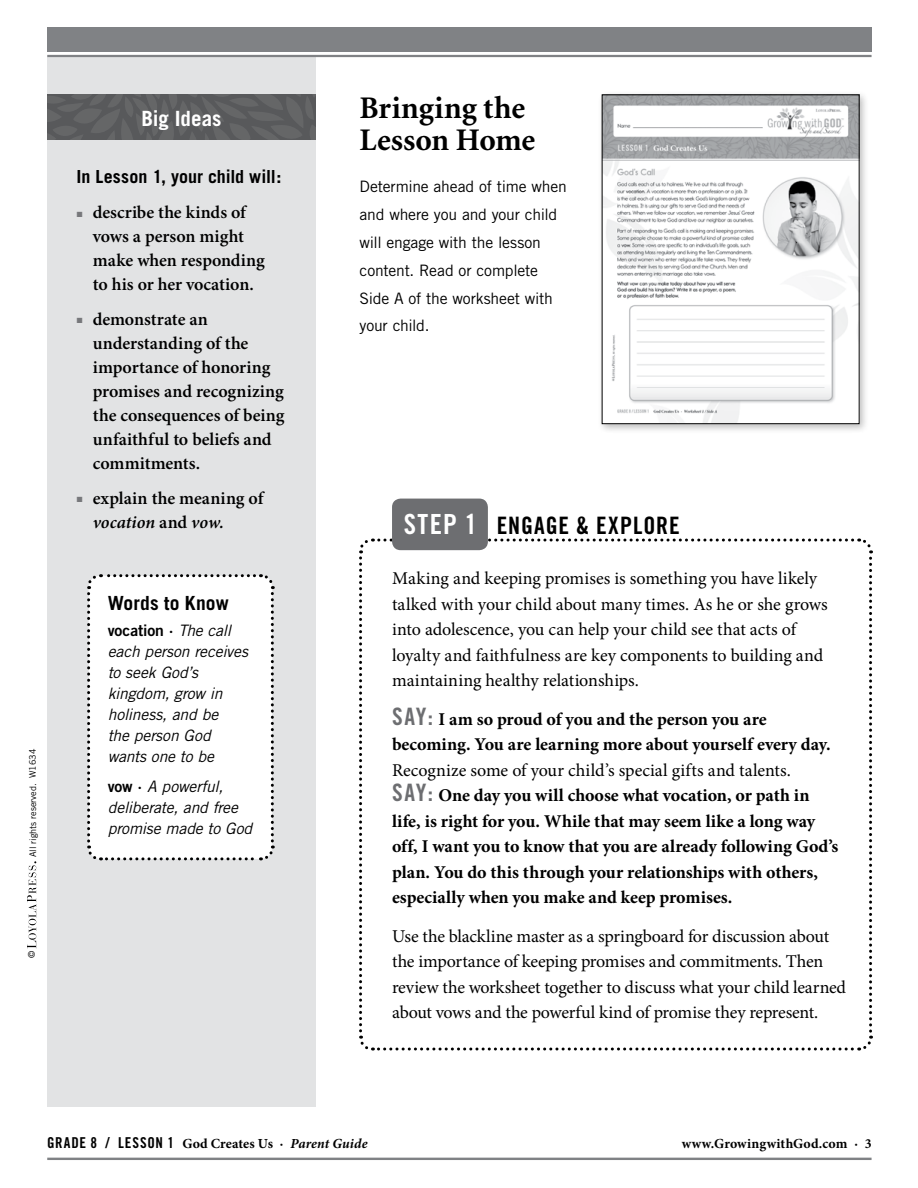
<style>
.page{position:relative;width:918px;height:1188px;background:#fff}
.page>*{position:absolute;margin:0;border:0;box-sizing:border-box;transform-origin:0 0}
.t1{font:700 31.5px/31.5px "Minion";color:#000}
.t2{font:24px "Trade Gothic Bold Cond Twenty";letter-spacing:.04em;color:#000}
.t3{font:700 21px "Trade Gothic";letter-spacing:-.005em;color:#fff}
.t4{font:700 19.5px "Trade Gothic";letter-spacing:.005em;color:#000}
.t5{font:18px/25.5px "Minion Pro";letter-spacing:-.01em;color:#000}
.t6{font:700 18px/25.5px "Minion Pro";letter-spacing:-.005em;color:#000}
.t7{font:600 18px/24px "Minion Pro";color:#000}
.t8{font:700 18px "Trade Gothic";color:#000}
.t9{font:italic 15.75px/21px "Trade Gothic";letter-spacing:-.01em;color:#000}
.t10{font:15.75px/27.8px "Trade Gothic";letter-spacing:-.01em;color:#000}
.t11{font:15.75px "Trade Gothic Bold Two";letter-spacing:-.01em;color:#000}
.t12{font:15px "Trade Gothic Bold Cond Twenty";letter-spacing:.06em;color:#000}
.t13{font:700 13.8px "Minion Pro";letter-spacing:.01em;color:#000}
.t14{font:9.15px "Trade Gothic";color:#000}
.s1{font-size:9px}
.s2{color:#77787b}
.s3{font-style:italic}
.s4{font-family:"Trade Gothic";font-style:italic}
.s5{font-family:"Trade Gothic Bold Two";font-style:normal}
.s6{font-size:27.75px;color:#fff}
.s7{font-family:"Trade Gothic Bold Cond Twenty";font-weight:400;font-size:24px;color:#6d6e71}
.s8{font-weight:400}
.s9{font-family:"Minion Pro";font-weight:700;font-size:13.8px}
.s10{font-family:"Minion Pro";font-weight:700;font-style:italic;font-size:13.8px}
</style>
<div class="page">
<div style="left:47px;top:57px;width:269px;height:1050px;background:#e2e3e4"></div>
<hr style="left:47px;top:55px;width:825px;height:2px;background:#808285">
<div style="left:47px;top:27px;width:825px;height:24px;background:#808285"></div>
<hr style="left:47px;top:1158px;width:825px;height:2px;background:#808285">
<svg style="left:27px;top:861px;width:9px;height:87px"></svg>
<svg style="left:47px;top:94px;width:269px;height:46px;background:#5e5f60"></svg>
<svg style="left:359px;top:538px;width:514px;height:513px"></svg>
<div style="left:87px;top:574px;width:188px;height:287px;background:#fff"></div>
<div style="left:392px;top:499px;width:96px;height:51px;background:#6d6e71;border-radius:9px"></div>
<div style="left:598px;top:90px;width:271px;height:344px;background:#000;opacity:.25"></div>
<img style="left:604px;top:96px;width:254px;height:326px">
<div style="left:602px;top:94px;width:258px;height:330px;border:1px solid #000"></div>
<p class="t14" style="left:27px;top:857px;width:110px;rotate:-90deg">All rights reserved. <span class="s1">W1634</span></p>
<p class="t14" style="left:26px;top:958px;width:9px;rotate:-90deg">©</p>
<p class="t3" style="left:142px;top:105px;width:82px">Big Ideas</p>
<p class="t8" style="left:77px;top:166px;width:206px">In Lesson 1, your child will:</p>
<p class="t7" style="left:93px;top:201px;width:174px;text-indent:-16px"><span class="s2">■</span> describe the kinds of vows a person might make when responding to his or her vocation.</p>
<p class="t7" style="left:93px;top:308px;width:193px;text-indent:-16px"><span class="s2">■</span> demonstrate an understanding of the importance of honoring promises and recognizing the consequences of being unfaithful to beliefs and commitments.</p>
<p class="t7" style="left:93px;top:487px;width:172px;text-indent:-16px"><span class="s2">■</span> explain the meaning of <span class="s3">vocation</span> and <span class="s3">vow.</span></p>
<p class="t4" style="left:108px;top:591px;width:122px">Words to Know</p>
<p class="t11" style="left:108px;top:621px;width:125px">vocation · <span class="s4">The call</span></p>
<p class="t9" style="left:108px;top:641px;width:142px">each person receives to seek God’s kingdom, grow in holiness, and be<br>the person God wants one to be</p>
<p class="t9" style="left:108px;top:776px;width:146px"><span class="s5">vow ·</span> A powerful, deliberate, and free promise made to God</p>
<h1 class="t1" style="left:360px;top:93px;width:177px">Bringing the<br>Lesson Home</h1>
<p class="t10" style="left:360px;top:173px;width:209px">Determine ahead of time when and where you and your child will engage with the lesson content. Read or complete<br>Side A of the worksheet with your child.</p>
<h2 class="t2" style="left:404px;top:511px;width:278px"><span class="s6">STEP 1</span> ENGAGE &amp; EXPLORE</h2>
<p class="t5" style="left:392px;top:566px;width:437px">Making and keeping promises is something you have likely talked with your child about many times. As he or she grows into adolescence, you can help your child see that acts of loyalty and faithfulness are key components to building and maintaining healthy relationships.</p>
<p class="t6" style="left:392px;top:707px;width:440px"><span class="s7">SAY:</span> I am so proud of you and the person you are becoming. You are learning more about yourself every day.</p>
<p class="t6" style="left:392px;top:758px;width:448px"><span class="s8">Recognize some of your child’s special gifts and talents.<br></span><span class="s7">SAY:</span> One day you will choose what vocation, or path in life, is right for you. While that may seem like a long way off, I want you to know that you are already following God’s plan. You do this through your relationships with others, especially when you make and keep promises.</p>
<p class="t5" style="left:392px;top:923px;width:456px">Use the blackline master as a springboard for discussion about the importance of keeping promises and commitments. Then review the worksheet together to discuss what your child learned about vows and the powerful kind of promise they represent.</p>
<p class="t12" style="left:47px;top:1133px;width:322px">GRADE 8 / LESSON 1 <span class="s9">God Creates Us ·</span> <span class="s10">Parent Guide</span></p>
<p class="t13" style="left:682px;top:1135px;width:191px">www.GrowingwithGod.com · 3</p>
</div>
